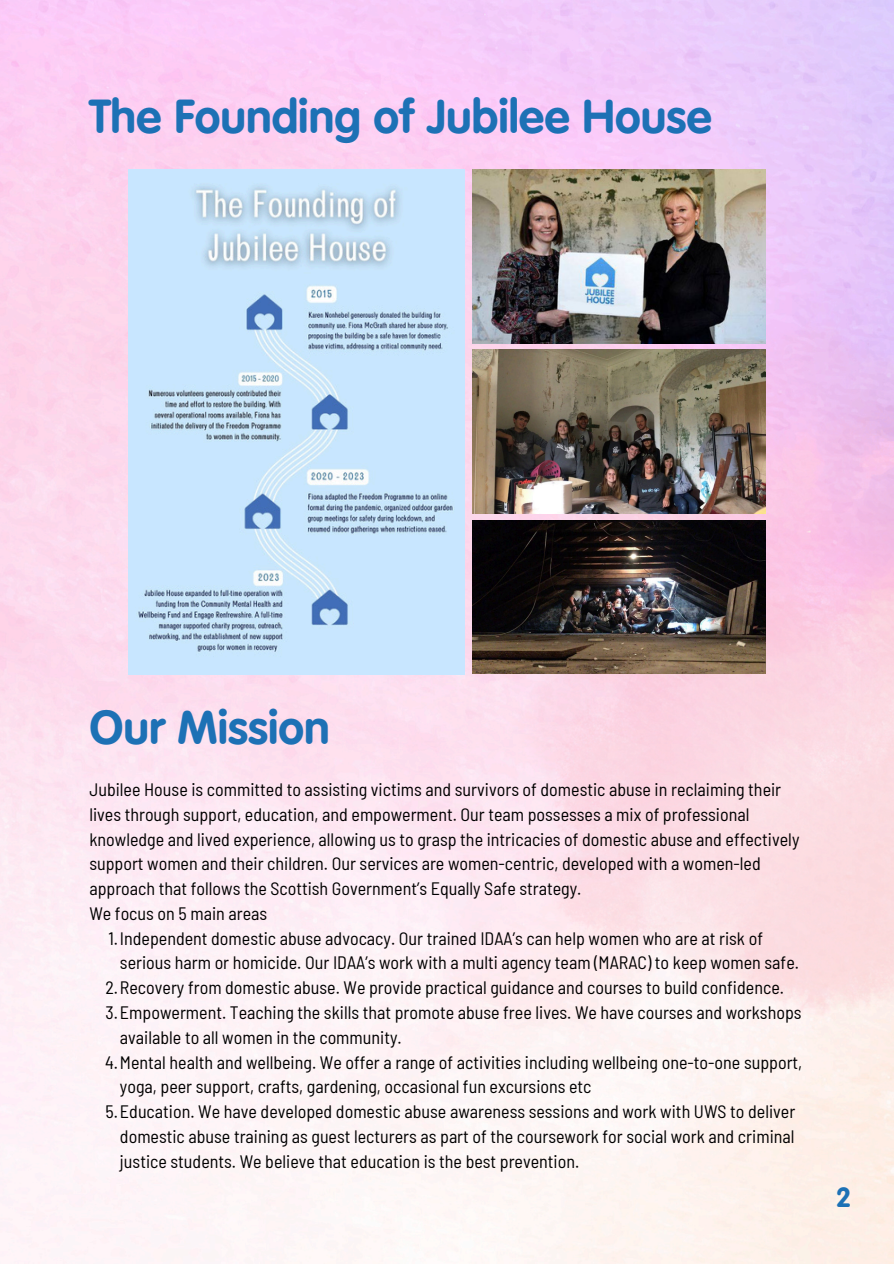
<style>
.page{position:relative;width:894px;height:1264px;background:#fff}
.page>*{position:absolute;margin:0;border:0;box-sizing:border-box;transform-origin:0 0}
.t1{font:700 46.5px "VAG Rounded Next";color:#1d71b5}
.t2{font:700 27px "VAG Rounded Next";color:#1d71b5}
.t3{font:semi-condensed 18px/24.8px "Barlow";color:#000}
</style>
<div class="page">
<img style="left:0;top:0;width:893px;height:1263px">
<img style="left:128px;top:170px;width:336px;height:504px">
<img style="left:472px;top:170px;width:293px;height:173px">
<img style="left:508px;top:316px;width:385px;height:716px">
<img style="left:472px;top:521px;width:293px;height:153px">
<img style="left:472px;top:349px;width:293px;height:165px">
<p class="t1" style="left:89px;top:84px;width:624px">The Founding of Jubilee House</p>
<h1 class="t1" style="left:89px;top:694px;width:242px">Our Mission</h1>
<p class="t3" style="left:89px;top:776px;width:711px">Jubilee House is committed to assisting victims and survivors of domestic abuse in reclaiming their lives through support, education, and empowerment. Our team possesses a mix of professional knowledge and lived experience, allowing us to grasp the intricacies of domestic abuse and effectively support women and their children. Our services are women-centric, developed with a women-led approach that follows the Scottish Government’s Equally Safe strategy.</p>
<p class="t3" style="left:89px;top:900px;width:179px">We focus on 5 main areas</p>
<p class="t3" style="left:120px;top:925px;width:680px;text-indent:-11px">1.Independent domestic abuse advocacy. Our trained IDAA’s can help women who are at risk of serious harm or homicide. Our IDAA’s work with a multi agency team (MARAC) to keep women safe.</p>
<p class="t3" style="left:105px;top:974px;width:679px">2.Recovery from domestic abuse. We provide practical guidance and courses to build confidence.</p>
<p class="t3" style="left:120px;top:999px;width:683px;text-indent:-14px">3.Empowerment. Teaching the skills that promote abuse free lives. We have courses and workshops available to all women in the community.</p>
<h1 class="t3" style="left:120px;top:1048px;width:683px;text-indent:-15px">4.Mental health and wellbeing. We offer a range of activities including wellbeing one-to-one support, yoga, peer support, crafts, gardening, occasional fun excursions etc</h1>
<p class="t3" style="left:120px;top:1098px;width:676px;text-align:justify;text-indent:-14px">5.Education. We have developed domestic abuse awareness sessions and work with UWS to deliver domestic abuse training as guest lecturers as part of the coursework for social work and criminal justice students. We believe that education is the best prevention.</p>
<p class="t2" style="left:836px;top:1178px;width:15px">2</p>
</div>
